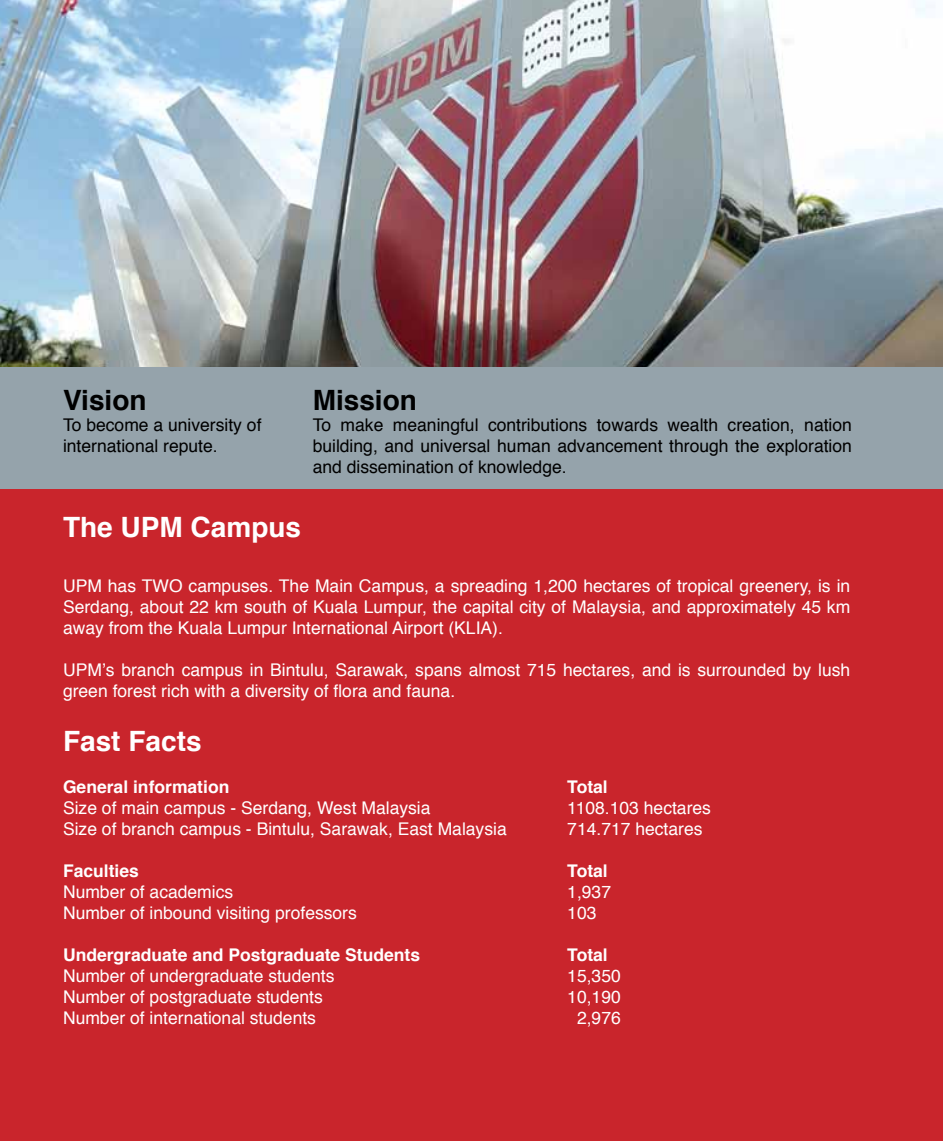
<style>
.page{position:relative;width:943px;height:1141px;background:#c9252c}
.page>*{position:absolute;margin:0;border:0;box-sizing:border-box;transform-origin:0 0}
.t1{font:700 28px "Helvetica";color:#fff}
.t2{font:700 28px "Helvetica";color:#000}
.t3{font:17.5px/21px "Helvetica";color:#fff;text-align:justify}
.t4{font:17.5px/21px "Helvetica";color:#000;text-align:justify}
.t5{font:700 17.5px "Helvetica";color:#fff}
</style>
<div class="page">
<img style="left:0;top:0;width:943px;height:367px">
<div style="left:0;top:367px;width:943px;height:122px;background:#95a3ab"></div>
<h1 class="t2" style="left:63px;top:378px;width:85px">Vision</h1>
<p class="t4" style="left:63px;top:415px;width:200px">To become a university of international repute.</p>
<h1 class="t2" style="left:313px;top:378px;width:106px">Mission</h1>
<p class="t4" style="left:313px;top:415px;width:541px">To make meaningful contributions towards wealth creation, nation building, and universal human advancement through the exploration and dissemination of knowledge.</p>
<h1 class="t1" style="left:63px;top:504px;width:240px">The UPM Campus</h1>
<p class="t3" style="left:63px;top:575px;width:788px">UPM has TWO campuses. The Main Campus, a spreading 1,200 hectares of tropical greenery, is in Serdang, about 22 km south of Kuala Lumpur, the capital city of Malaysia, and approximately 45 km away from the Kuala Lumpur International Airport (KLIA).</p>
<p class="t3" style="left:63px;top:659px;width:788px">UPM’s branch campus in Bintulu, Sarawak, spans almost 715 hectares, and is surrounded by lush green forest rich with a diversity of flora and fauna.</p>
<h1 class="t1" style="left:63px;top:719px;width:140px">Fast Facts</h1>
<p class="t5" style="left:63px;top:773px;width:168px">General information</p>
<p class="t5" style="left:567px;top:773px;width:42px">Total</p>
<p class="t3" style="left:63px;top:798px;width:369px">Size of main campus - Serdang, West Malaysia</p>
<p class="t3" style="left:567px;top:798px;width:145px">1108.103 hectares</p>
<p class="t3" style="left:63px;top:819px;width:445px">Size of branch campus - Bintulu, Sarawak, East Malaysia</p>
<p class="t3" style="left:567px;top:819px;width:137px">714.717 hectares</p>
<p class="t5" style="left:63px;top:857px;width:77px">Faculties</p>
<p class="t5" style="left:567px;top:857px;width:42px">Total</p>
<p class="t3" style="left:63px;top:882px;width:172px">Number of academics</p>
<p class="t3" style="left:567px;top:882px;width:45px">1,937</p>
<p class="t3" style="left:63px;top:903px;width:295px">Number of inbound visiting professors</p>
<p class="t3" style="left:567px;top:903px;width:31px">103</p>
<p class="t5" style="left:63px;top:941px;width:358px">Undergraduate and Postgraduate Students</p>
<p class="t5" style="left:567px;top:941px;width:42px">Total</p>
<p class="t3" style="left:63px;top:966px;width:273px">Number of undergraduate students</p>
<p class="t3" style="left:567px;top:966px;width:55px">15,350</p>
<p class="t3" style="left:63px;top:987px;width:261px">Number of postgraduate students</p>
<p class="t3" style="left:567px;top:987px;width:55px">10,190</p>
<p class="t3" style="left:63px;top:1008px;width:254px">Number of international students</p>
<p class="t3" style="left:577px;top:1008px;width:45px">2,976</p>
</div>
